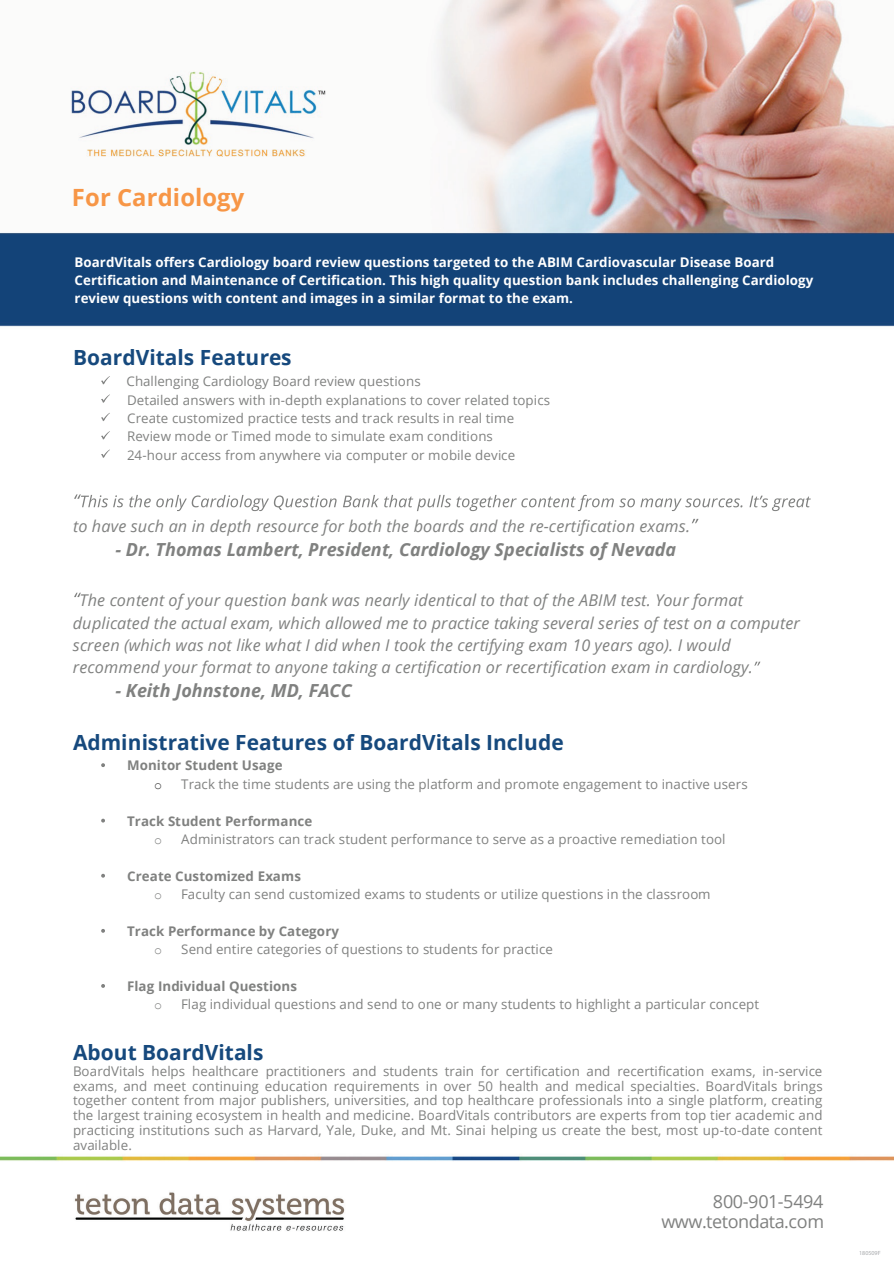
<style>
.page{position:relative;width:894px;height:1263px;background:#fff}
.page>*{position:absolute;margin:0;border:0;box-sizing:border-box;transform-origin:0 0}
.t1{font:700 23.7px "Open Sans";color:#f79646}
.t2{font:700 20.85px "Open Sans";color:#16497d}
.t3{font:italic 700 18px "Open Sans";letter-spacing:.005em;color:#808180}
.t4{font:18px/19.8px "Open Sans";letter-spacing:-.025em;color:#808180;text-align:right}
.t5{font:italic 16.2px/22.5px "Open Sans";letter-spacing:.01em;color:#808180}
.t6{font:13.35px/14.7px "Open Sans";letter-spacing:.005em;color:#808180}
.t7{font:700 13.35px/18px "Open Sans";color:#fff}
.t8{font:700 13.35px "Open Sans";letter-spacing:.005em;color:#808180}
.t9{font:13.35px "Courier New";color:#808180}
.t10{font:13.35px "Courier New";color:#404040}
.t11{font:6px "Myriad Pro";color:#a7a9ac}
</style>
<div class="page">
<img style="left:0;top:0;width:892px;height:1161px">
<img style="left:68px;top:181px;width:439px;height:37px">
<svg style="left:101px;top:376px;width:9px;height:8px"></svg>
<svg style="left:101px;top:394px;width:9px;height:9px"></svg>
<svg style="left:101px;top:413px;width:9px;height:8px"></svg>
<svg style="left:101px;top:431px;width:9px;height:9px"></svg>
<svg style="left:101px;top:449px;width:9px;height:9px"></svg>
<svg style="left:74px;top:494px;width:736px;height:17px"></svg>
<svg style="left:691px;top:519px;width:7px;height:4px"></svg>
<svg style="left:74px;top:592px;width:7px;height:5px"></svg>
<svg style="left:754px;top:661px;width:6px;height:4px"></svg>
<svg style="left:101px;top:763px;width:4px;height:4px"></svg>
<svg style="left:101px;top:818px;width:4px;height:4px"></svg>
<svg style="left:101px;top:873px;width:4px;height:4px"></svg>
<svg style="left:101px;top:929px;width:4px;height:3px"></svg>
<svg style="left:101px;top:984px;width:4px;height:3px"></svg>
<img style="left:74px;top:1192px;width:271px;height:39px">
<h1 class="t1" style="left:72px;top:181px;width:174px">For Cardiology</h1>
<p class="t7" style="left:75px;top:252px;width:739px">BoardVitals offers Cardiology board review questions targeted to the ABIM Cardiovascular Disease Board<br>Certification and Maintenance of Certification. This high quality question bank includes challenging Cardiology review questions with content and images in a similar format to the exam.</p>
<h2 class="t2" style="left:73px;top:343px;width:220px">BoardVitals Features</h2>
<p class="t6" style="left:127px;top:372px;width:425px;line-height:18.3px">Challenging Cardiology Board review questions<br>Detailed answers with in-depth explanations to cover related topics Create customized practice tests and track results in real time Review mode or Timed mode to simulate exam conditions<br>24-hour access from anywhere via computer or mobile device</p>
<p class="t5" style="left:73px;top:514px;width:618px">to have such an in depth resource for both the boards and the re-certification exams.</p>
<h3 class="t3" style="left:115px;top:537px;width:562px">- Dr. Thomas Lambert, President, Cardiology Specialists of Nevada</h3>
<p class="t5" style="left:73px;top:588px;width:728px;text-indent:7px">The content of your question bank was nearly identical to that of the ABIM test. Your format duplicated the actual exam, which allowed me to practice taking several series of test on a computer screen (which was not like what I did when I took the certifying exam 10 years ago). I would recommend your format to anyone taking a certification or recertification exam in cardiology.</p>
<h3 class="t3" style="left:115px;top:678px;width:238px">- Keith Johnstone, MD, FACC</h3>
<h2 class="t2" style="left:73px;top:727px;width:492px">Administrative Features of BoardVitals Include</h2>
<p class="t8" style="left:127px;top:756px;width:157px">Monitor Student Usage</p>
<p class="t10" style="left:154px;top:776px;width:9px">o</p>
<p class="t6" style="left:181px;top:776px;width:568px">Track the time students are using the platform and promote engagement to inactive users</p>
<p class="t8" style="left:127px;top:811px;width:187px">Track Student Performance</p>
<p class="t9" style="left:154px;top:831px;width:9px">o</p>
<p class="t6" style="left:181px;top:831px;width:546px">Administrators can track student performance to serve as a proactive remediation tool</p>
<p class="t8" style="left:127px;top:866px;width:175px">Create Customized Exams</p>
<p class="t9" style="left:154px;top:886px;width:9px">o</p>
<p class="t6" style="left:181px;top:886px;width:531px">Faculty can send customized exams to students or utilize questions in the classroom</p>
<p class="t8" style="left:127px;top:921px;width:213px">Track Performance by Category</p>
<p class="t9" style="left:154px;top:941px;width:9px">o</p>
<p class="t6" style="left:181px;top:941px;width:373px">Send entire categories of questions to students for practice</p>
<p class="t8" style="left:127px;top:976px;width:172px">Flag Individual Questions</p>
<p class="t9" style="left:154px;top:996px;width:9px">o</p>
<p class="t6" style="left:181px;top:996px;width:579px">Flag individual questions and send to one or many students to highlight a particular concept</p>
<h2 class="t2" style="left:73px;top:1037px;width:192px">About BoardVitals</h2>
<p class="t6" style="left:73px;top:1063px;width:751px;text-align:justify">BoardVitals helps healthcare practitioners and students train for certification and recertification exams, in-service exams, and meet continuing education requirements in over 50 health and medical specialties. BoardVitals brings together content from major publishers, universities, and top healthcare professionals into a single platform, creating the largest training ecosystem in health and medicine. BoardVitals contributors are experts from top tier academic and practicing institutions such as Harvard, Yale, Duke, and Mt. Sinai helping us create the best, most up-to-date content available.</p>
<h3 class="t4" style="left:661px;top:1191px;width:164px">800-901-5494 www.tetondata.com</h3>
<p class="t11" style="left:858px;top:1249px;width:23px">180509F</p>
</div>
